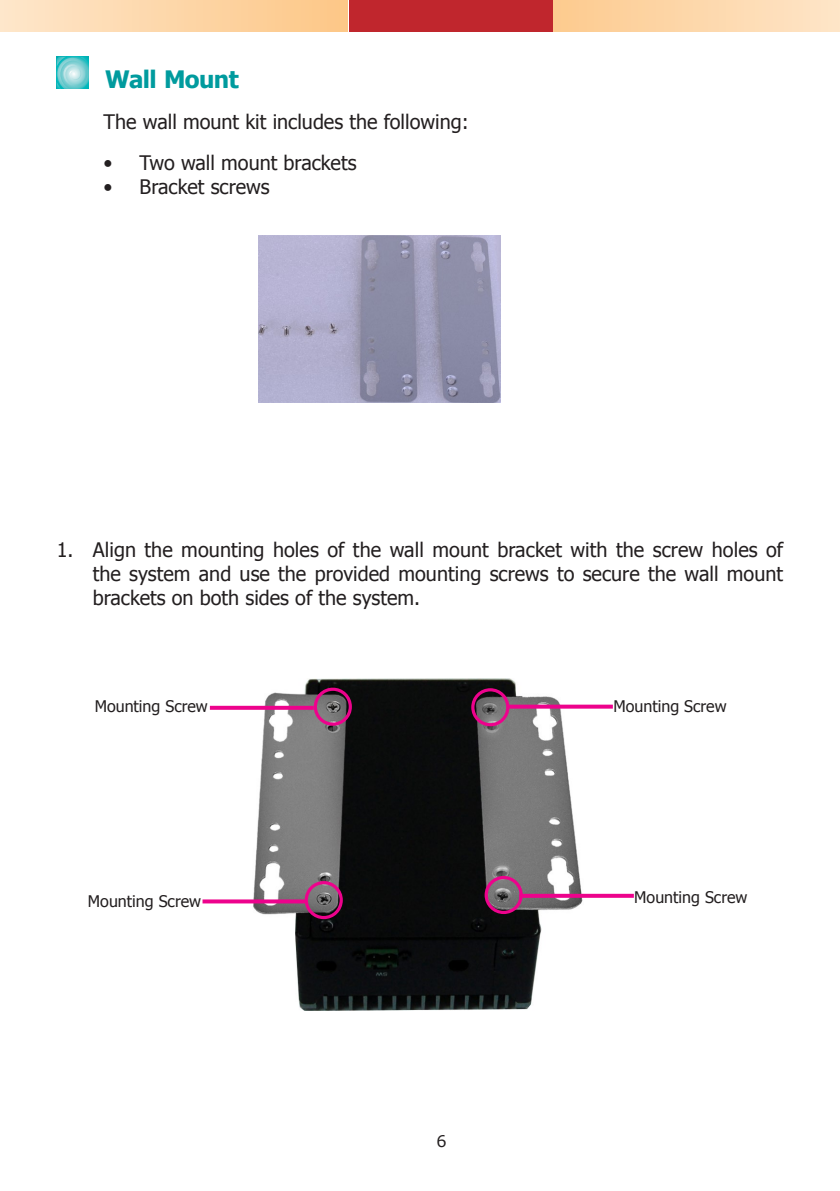
<style>
.page{position:relative;width:840px;height:1191px;background:#fff}
.page>*{position:absolute;margin:0;border:0;box-sizing:border-box;transform-origin:0 0}
.Subheading_1{font:700 24px "Tahoma";letter-spacing:-.025em;color:#009b9e}
.t1{font:20px/24px "Tahoma";color:#231f20;text-align:justify}
.t2{font:16px "Tahoma";color:#231f20}
.t3{font:16px "Verdana";color:#231f20}
</style>
<div class="page">
<div style="left:347px;top:0;width:206px;height:32px;background:#c0262d"></div>
<div style="left:553px;top:0;width:286px;height:32px;background:linear-gradient(to right,#fdca8e,#fee5c8)"></div>
<div style="left:0;top:0;width:347px;height:32px;background:linear-gradient(to right,#fee6cb,#fdc787)"></div>
<img style="left:259px;top:236px;width:241px;height:166px">
<svg style="left:57px;top:57px;width:32px;height:32px"></svg>
<img style="left:202px;top:678px;width:432px;height:332px">
<div style="left:313px;top:687px;width:39px;height:38px;border:3px solid #ed028c;border-radius:50%"></div>
<div style="left:304px;top:881px;width:38px;height:38px;border:3px solid #ed028c;border-radius:50%"></div>
<div style="left:471px;top:688px;width:38px;height:38px;border:3px solid #ed028c;border-radius:50%"></div>
<div style="left:484px;top:876px;width:38px;height:38px;border:3px solid #ed028c;border-radius:50%"></div>
<svg style="left:508px;top:704px;width:104px;height:4px"></svg>
<svg style="left:210px;top:706px;width:103px;height:4px"></svg>
<svg style="left:202px;top:899px;width:104px;height:4px"></svg>
<svg style="left:519px;top:893px;width:114px;height:4px"></svg>
<p class="Subheading_1" style="left:105px;top:63px;width:135px">Wall Mount</p>
<p class="t1" style="left:103px;top:108px;width:366px">The wall mount kit includes the following:</p>
<p class="t1" style="left:103px;top:150px;width:254px">• Two wall mount brackets</p>
<p class="t1" style="left:103px;top:174px;width:167px">• Bracket screws</p>
<p class="t1" style="left:93px;top:537px;width:691px;text-indent:-36px">1. Align the mounting holes of the wall mount bracket with the screw holes of the system and use the provided mounting screws to secure the wall mount brackets on both sides of the system.</p>
<p class="t2" style="left:95px;top:696px;width:114px">Mounting Screw</p>
<p class="t2" style="left:613px;top:695px;width:114px">Mounting Screw</p>
<p class="t2" style="left:88px;top:890px;width:114px">Mounting Screw</p>
<p class="t2" style="left:634px;top:886px;width:114px">Mounting Screw</p>
<p class="t3" style="left:436px;top:1129px;width:12px">6</p>
</div>
